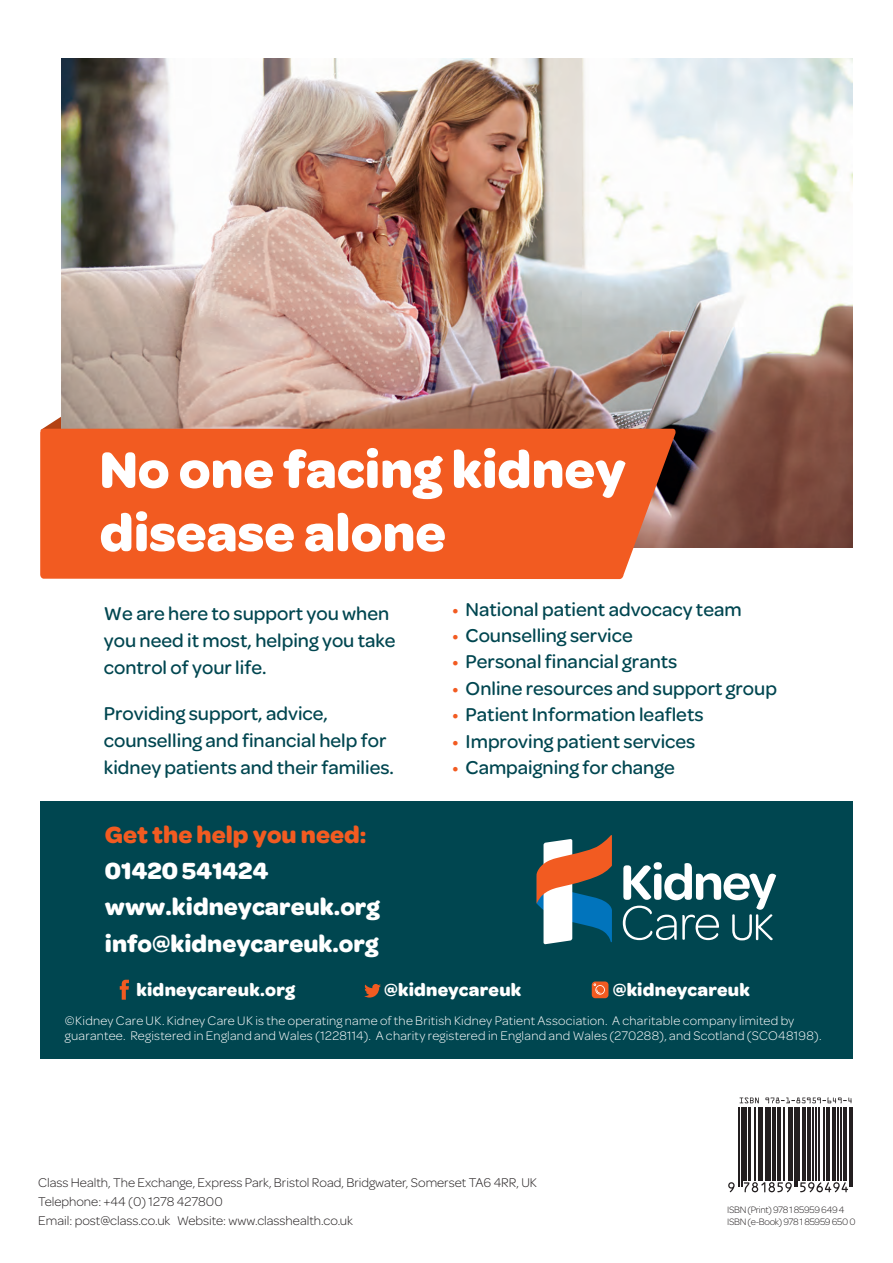
<style>
.page{position:relative;width:893px;height:1263px;background:#fff}
.page>*{position:absolute;margin:0;border:0;box-sizing:border-box;transform-origin:0 0}
.t1{font:700 54.3px/63.3px "Omnes";color:#fff}
.t2{font:700 24.9px/36.3px "Omnes";color:#fff}
.t3{font:700 24.9px "Omnes";color:#f25b21}
.t4{font:500 19.8px/27.2px "Omnes";color:#004650}
.t5{font:700 18.6px "Omnes";letter-spacing:.015em;color:#fff}
.t6{font:300 13.5px/18.8px "Omnes";color:#231f20}
.t7{font:300 13.2px/15.5px "Omnes";letter-spacing:.02em;color:#fff}
.t8{font:300 9.9px/12px "Omnes";letter-spacing:-.03em;color:#231f20}
.s1{color:#f25b21}
</style>
<div class="page">
<svg style="left:740px;top:1097px;width:19px;height:6px"></svg>
<svg style="left:765px;top:1097px;width:87px;height:6px"></svg>
<svg style="left:728px;top:1182px;width:7px;height:10px"></svg>
<hr style="left:739px;top:1107px;width:1px;height:80px;background:#231f20">
<hr style="left:741px;top:1107px;width:1px;height:80px;background:#231f20">
<hr style="left:743px;top:1107px;width:4px;height:74px;background:#231f20">
<hr style="left:748px;top:1107px;width:3px;height:74px;background:#231f20">
<hr style="left:754px;top:1107px;width:2px;height:74px;background:#231f20">
<hr style="left:758px;top:1107px;width:1px;height:74px;background:#231f20">
<hr style="left:760px;top:1107px;width:3px;height:74px;background:#231f20">
<hr style="left:765px;top:1107px;width:3px;height:74px;background:#231f20">
<hr style="left:769px;top:1107px;width:2px;height:74px;background:#231f20">
<hr style="left:772px;top:1107px;width:4px;height:74px;background:#231f20">
<hr style="left:777px;top:1107px;width:4px;height:74px;background:#231f20">
<hr style="left:783px;top:1107px;width:1px;height:74px;background:#231f20">
<svg style="left:744px;top:1182px;width:48px;height:10px"></svg>
<hr style="left:788px;top:1107px;width:1px;height:74px;background:#231f20">
<hr style="left:790px;top:1107px;width:3px;height:74px;background:#231f20">
<hr style="left:794px;top:1107px;width:1px;height:80px;background:#231f20">
<hr style="left:796px;top:1107px;width:1px;height:80px;background:#231f20">
<hr style="left:799px;top:1107px;width:1px;height:74px;background:#231f20">
<hr style="left:802px;top:1107px;width:4px;height:74px;background:#231f20">
<hr style="left:807px;top:1107px;width:4px;height:74px;background:#231f20">
<hr style="left:812px;top:1107px;width:1px;height:74px;background:#231f20">
<hr style="left:815px;top:1107px;width:2px;height:74px;background:#231f20">
<hr style="left:818px;top:1107px;width:1px;height:74px;background:#231f20">
<hr style="left:824px;top:1107px;width:1px;height:74px;background:#231f20">
<hr style="left:826px;top:1107px;width:4px;height:74px;background:#231f20">
<hr style="left:832px;top:1107px;width:4px;height:74px;background:#231f20">
<hr style="left:837px;top:1107px;width:1px;height:74px;background:#231f20">
<svg style="left:800px;top:1182px;width:48px;height:10px"></svg>
<hr style="left:841px;top:1107px;width:1px;height:74px;background:#231f20">
<hr style="left:843px;top:1107px;width:4px;height:74px;background:#231f20">
<hr style="left:849px;top:1107px;width:1px;height:80px;background:#231f20">
<hr style="left:851px;top:1107px;width:2px;height:80px;background:#231f20">
<div style="left:40px;top:802px;width:813px;height:257px;background:#004650"></div>
<svg style="left:120px;top:980px;width:9px;height:20px"></svg>
<svg style="left:364px;top:984px;width:17px;height:13px"></svg>
<div style="left:592px;top:981px;width:16px;height:17px;background:#f25b21;border-radius:3px"></div>
<svg style="left:594px;top:983px;width:11px;height:12px"></svg>
<svg style="left:42px;top:417px;width:19px;height:12px"></svg>
<img style="left:61px;top:59px;width:792px;height:489px">
<div style="left:40px;top:429px;width:636px;height:150px;background:#f25b21"></div>
<svg style="left:623px;top:862px;width:153px;height:78px"></svg>
<svg style="left:536px;top:835px;width:76px;height:109px"></svg>
<h1 class="t1" style="left:100px;top:438px;width:528px">No one facing kidney disease alone</h1>
<p class="t4" style="left:104px;top:599px;width:293px">We are here to support you when you need it most, helping you take control of your life.</p>
<p class="t4" style="left:104px;top:700px;width:292px">Providing support, advice, counselling and financial help for kidney patients and their families.</p>
<p class="t3" style="left:105px;top:820px;width:263px">Get the help you need:</p>
<p class="t2" style="left:105px;top:852px;width:277px">01420 541424 www.kidneycareuk.org info@kidneycareuk.org</p>
<p class="t4" style="left:452px;top:595px;width:291px"><span class="s1">•</span> National patient advocacy team</p>
<p class="t4" style="left:452px;top:622px;width:182px"><span class="s1">•</span> Counselling service</p>
<p class="t4" style="left:452px;top:648px;width:227px"><span class="s1">•</span> Personal financial grants</p>
<p class="t4" style="left:452px;top:675px;width:326px"><span class="s1">•</span> Online resources and support group</p>
<p class="t4" style="left:452px;top:701px;width:253px"><span class="s1">•</span> Patient Information leaflets</p>
<p class="t4" style="left:452px;top:728px;width:245px"><span class="s1">•</span> Improving patient services</p>
<p class="t4" style="left:452px;top:754px;width:224px"><span class="s1">•</span> Campaigning for change</p>
<p class="t5" style="left:136px;top:979px;width:160px">kidneycareuk.org</p>
<p class="t5" style="left:384px;top:979px;width:139px">@kidneycareuk</p>
<p class="t5" style="left:613px;top:979px;width:139px">@kidneycareuk</p>
<p class="t7" style="left:65px;top:1013px;width:758px">©Kidney Care UK. Kidney Care UK is the operating name of the British Kidney Patient Association. A charitable company limited by guarantee. Registered in England and Wales (1228114). A charity registered in England and Wales (270288), and Scotland (SCO48198).</p>
<p class="t6" style="left:38px;top:1173px;width:500px">Class Health, The Exchange, Express Park, Bristol Road, Bridgwater, Somerset TA6 4RR, UK<br>Telephone: +44 (0) 1278 427800<br>Email: post@class.co.uk Website: www.classhealth.co.uk</p>
<p class="t8" style="left:727px;top:1203px;width:130px">ISBN (Print) 978 1 85959 649 4<br>ISBN (e-Book) 978 1 85959 650 0</p>
</div>
